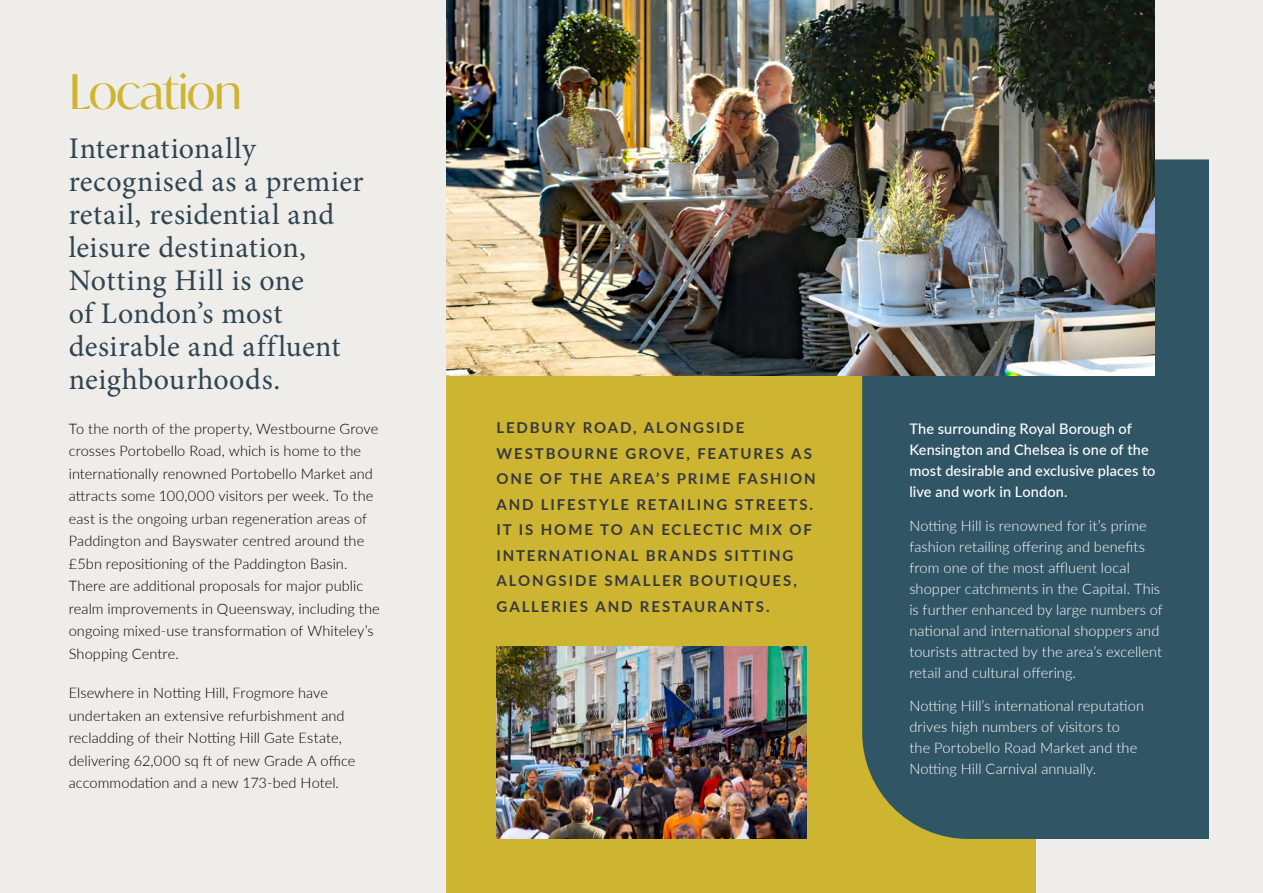
<style>
.page{position:relative;width:1263px;height:893px;background:#efede9}
.page>*{position:absolute;margin:0;border:0;box-sizing:border-box;transform-origin:0 0}
.t1{font:47.85px "Ivy Mode";letter-spacing:-.025em;color:#cdb431}
.t2{font:30px/33px "Minion Pro";letter-spacing:.01em;color:#2f4552}
.t3{font:700 15px/25.5px "Lato";letter-spacing:.13em;color:#35383f}
.t4{font:300 14.55px/22.5px "Lato";letter-spacing:.005em;color:#000}
.t5{font:300 14.55px/21px "Lato";letter-spacing:.005em;color:#fff}
.t6{font:500 14.55px/21px "Lato";letter-spacing:.01em;color:#fff}
</style>
<div class="page">
<div style="left:446px;top:72px;width:589px;height:821px;background:#cdb431"></div>
<img style="left:496px;top:646px;width:311px;height:193px">
<div style="left:862px;top:159px;width:347px;height:680px;background:#305666"></div>
<img style="left:446px;top:0;width:708px;height:376px">
<p class="t1" style="left:69px;top:59px;width:174px">Location</p>
<p class="t2" style="left:69px;top:132px;width:296px">Internationally recognised as a premier retail, residential and leisure destination,<br>Notting Hill is one<br>of London’s most desirable and affluent neighbourhoods.</p>
<p class="t4" style="left:69px;top:417px;width:313px">To the north of the property, Westbourne Grove crosses Portobello Road, which is home to the internationally renowned Portobello Market and attracts some 100,000 visitors per week. To the east is the ongoing urban regeneration areas of Paddington and Bayswater centred around the £5bn repositioning of the Paddington Basin.<br>There are additional proposals for major public realm improvements in Queensway, including the ongoing mixed-use transformation of Whiteley’s Shopping Centre.</p>
<p class="t4" style="left:69px;top:681px;width:288px">Elsewhere in Notting Hill, Frogmore have undertaken an extensive refurbishment and recladding of their Notting Hill Gate Estate, delivering 62,000 sq ft of new Grade A office accommodation and a new 173-bed Hotel.</p>
<p class="t3" style="left:496px;top:414px;width:321px">LEDBURY ROAD, ALONGSIDE<br>WESTBOURNE GROVE, FEATURES AS<br>ONE OF THE AREA’S PRIME FASHION<br>AND LIFESTYLE RETAILING STREETS.<br>IT IS HOME TO AN ECLECTIC MIX OF<br>INTERNATIONAL BRANDS SITTING<br>ALONGSIDE SMALLER BOUTIQUES,<br>GALLERIES AND RESTAURANTS.</p>
<p class="t6" style="left:909px;top:417px;width:248px">The surrounding Royal Borough of<br>Kensington and Chelsea is one of the most desirable and exclusive places to live and work in London.</p>
<p class="t5" style="left:909px;top:514px;width:255px">Notting Hill is renowned for it’s prime fashion retailing offering and benefits from one of the most affluent local shopper catchments in the Capital. This is further enhanced by large numbers of national and international shoppers and tourists attracted by the area’s excellent retail and cultural offering.</p>
<p class="t5" style="left:909px;top:695px;width:236px">Notting Hill’s international reputation drives high numbers of visitors to the Portobello Road Market and the Notting Hill Carnival annually.</p>
</div>
